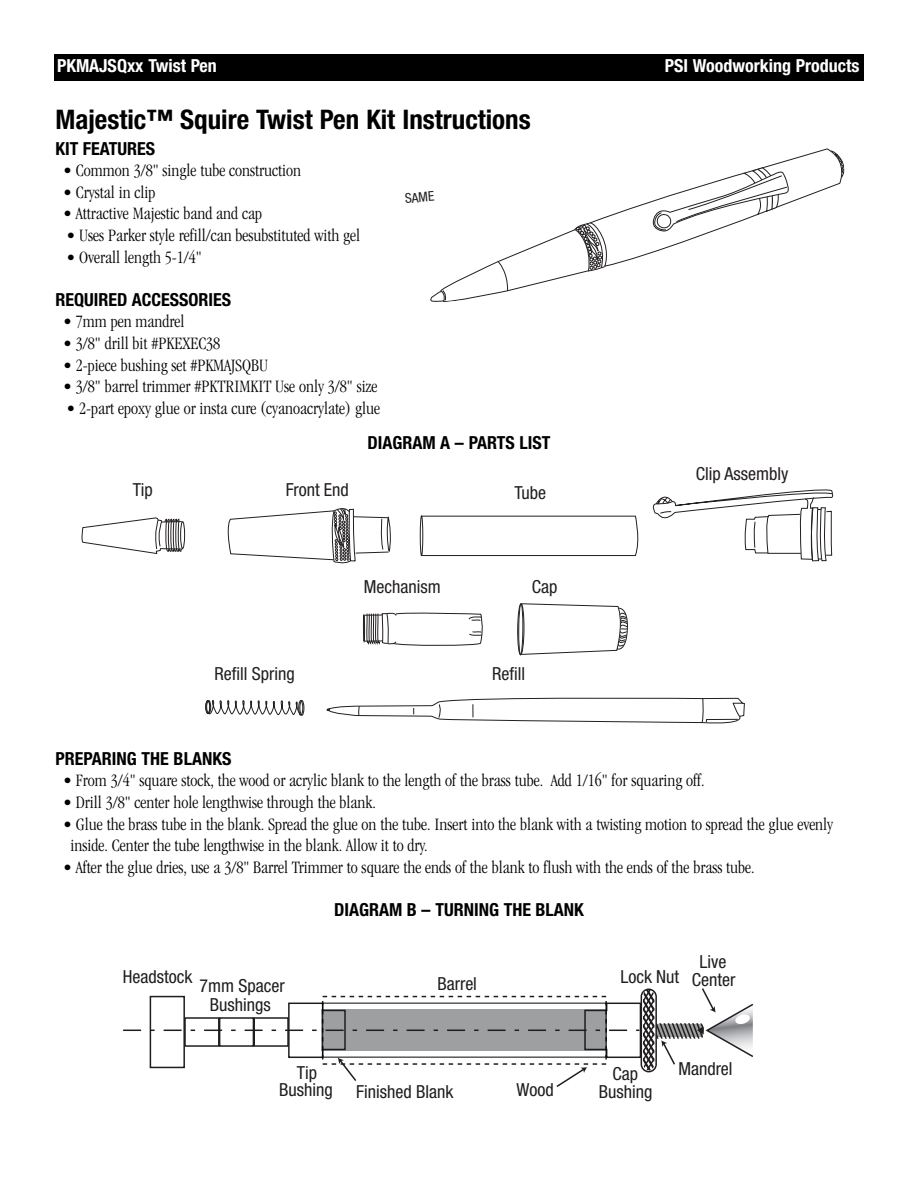
<style>
.page{position:relative;width:918px;height:1188px;background:#fff}
.page>*{position:absolute;margin:0;border:0;box-sizing:border-box;transform-origin:0 0}
.t1{font:700 condensed 27px "Helvetica Neue";color:#000}
.t2{font:300 condensed 18px/21.6px "Garamond";color:#000}
.t3{font:condensed 18px/17.4px "Helvetica Neue";color:#201d1e;text-align:center}
.t4{font:700 condensed 18px "Helvetica Neue";color:#000}
.t5{font:condensed 18px "Helvetica Neue";color:#231f20}
.t6{font:700 condensed 18px "Helvetica Neue";color:#fff}
.t7{font:condensed 13.5px "Helvetica Neue";color:#231f20}
</style>
<div class="page">
<div style="left:54px;top:54px;width:810px;height:27px;background:#000"></div>
<svg style="left:430px;top:148px;width:415px;height:154px"></svg>
<svg style="left:208px;top:700px;width:92px;height:16px"></svg>
<div style="left:205px;top:700px;width:5px;height:14px;border:1px solid #231f20;border-radius:50%"></div>
<div style="left:206px;top:700px;width:5px;height:14px;border:1px solid #231f20;border-radius:50%"></div>
<div style="left:298px;top:700px;width:5px;height:16px;border:1px solid #231f20;border-radius:50%"></div>
<div style="left:299px;top:700px;width:5px;height:16px;border:1px solid #231f20;border-radius:50%"></div>
<svg style="left:326px;top:697px;width:419px;height:27px"></svg>
<div style="left:180px;top:521px;width:5px;height:28px;border:1px solid #231f20;border-radius:50%"></div>
<svg style="left:81px;top:517px;width:102px;height:37px"></svg>
<svg style="left:422px;top:515px;width:217px;height:41px"></svg>
<div style="left:420px;top:515px;width:3px;height:41px;border:1px solid #231f20;border-radius:50%"></div>
<svg style="left:227px;top:508px;width:164px;height:56px"></svg>
<div style="left:363px;top:615px;width:2px;height:27px;border:1px solid #231f20;border-radius:50%"></div>
<svg style="left:364px;top:612px;width:119px;height:34px"></svg>
<div style="left:517px;top:603px;width:7px;height:52px;border:1px solid #231f20;border-radius:50%"></div>
<div style="left:518px;top:603px;width:5px;height:52px;border:1px solid #231f20;border-radius:50%"></div>
<svg style="left:521px;top:603px;width:107px;height:52px"></svg>
<svg style="left:652px;top:489px;width:182px;height:73px"></svg>
<svg style="left:123px;top:988px;width:630px;height:99px"></svg>
<p class="t6" style="left:57px;top:59px;width:161px">PKMAJSQxx Twist Pen</p>
<p class="t6" style="left:665px;top:59px;width:196px">PSI Woodworking Products</p>
<h1 class="t1" style="left:56px;top:110px;width:477px">Majestic™ Squire Twist Pen Kit Instructions</h1>
<p class="t4" style="left:56px;top:142px;width:101px">KIT FEATURES</p>
<p class="t2" style="left:63px;top:161px;width:240px">• Common 3/8" single tube construction</p>
<p class="t2" style="left:63px;top:183px;width:94px">• Crystal in clip</p>
<p class="t2" style="left:63px;top:204px;width:201px">• Attractive Majestic band and cap</p>
<p class="t2" style="left:66px;top:226px;width:295px">• Uses Parker style refill/can besubstituted with gel</p>
<p class="t2" style="left:66px;top:248px;width:137px">• Overall length 5-1/4"</p>
<p class="t4" style="left:56px;top:293px;width:177px">REQUIRED ACCESSORIES</p>
<p class="t2" style="left:63px;top:312px;width:123px">• 7mm pen mandrel</p>
<p class="t2" style="left:63px;top:334px;width:159px">• 3/8" drill bit #PKEXEC38</p>
<p class="t2" style="left:63px;top:356px;width:207px">• 2-piece bushing set #PKMAJSQBU</p>
<p class="t2" style="left:63px;top:377px;width:316px">• 3/8" barrel trimmer #PKTRIMKIT Use only 3/8" size</p>
<p class="t2" style="left:66px;top:399px;width:315px">• 2-part epoxy glue or insta cure (cyanoacrylate) glue</p>
<p class="t4" style="left:368px;top:436px;width:184px">DIAGRAM A – PARTS LIST</p>
<p class="t7" style="left:405px;top:193px;width:31px;rotate:-5deg">SAME</p>
<p class="t5" style="left:133px;top:483px;width:22px">Tip</p>
<p class="t5" style="left:286px;top:483px;width:65px">Front End</p>
<p class="t5" style="left:514px;top:486px;width:33px">Tube</p>
<p class="t5" style="left:364px;top:580px;width:78px">Mechanism</p>
<p class="t5" style="left:532px;top:580px;width:27px">Cap</p>
<p class="t5" style="left:215px;top:667px;width:82px">Refill Spring</p>
<p class="t5" style="left:492px;top:667px;width:35px">Refill</p>
<p class="t5" style="left:696px;top:467px;width:94px">Clip Assembly</p>
<p class="t4" style="left:55px;top:752px;width:177px">PREPARING THE BLANKS</p>
<p class="t2" style="left:63px;top:771px;width:643px">• From 3/4" square stock, the wood or acrylic blank to the length of the brass tube. Add 1/16" for squaring off.</p>
<p class="t2" style="left:63px;top:793px;width:315px">• Drill 3/8" center hole lengthwise through the blank.</p>
<p class="t2" style="left:71px;top:815px;width:764px;text-indent:-8px">• Glue the brass tube in the blank. Spread the glue on the tube. Insert into the blank with a twisting motion to spread the glue evenly inside. Center the tube lengthwise in the blank. Allow it to dry.</p>
<p class="t2" style="left:63px;top:858px;width:693px">• After the glue dries, use a 3/8" Barrel Trimmer to square the ends of the blank to flush with the ends of the brass tube.</p>
<p class="t4" style="left:334px;top:903px;width:251px">DIAGRAM B – TURNING THE BLANK</p>
<p class="t3" style="left:123px;top:970px;width:71px">Headstock</p>
<p class="t3" style="left:200px;top:978px;width:87px">7mm Spacer</p>
<p class="t3" style="left:438px;top:976px;width:41px">Barrel</p>
<p class="t3" style="left:210px;top:998px;width:63px">Bushings</p>
<p class="t3" style="left:620px;top:956px;width:117px;line-height:14.7px;text-align:left;text-indent:79px">Live<br>Lock Nut Center</p>
<p class="t3" style="left:279px;top:1065px;width:55px">Tip<br>Bushing</p>
<p class="t3" style="left:356px;top:1085px;width:99px">Finished Blank</p>
<p class="t3" style="left:516px;top:1083px;width:39px">Wood</p>
<p class="t3" style="left:599px;top:1066px;width:55px;line-height:18.9px">Cap<br>Bushing</p>
<p class="t3" style="left:679px;top:1062px;width:56px">Mandrel</p>
</div>
